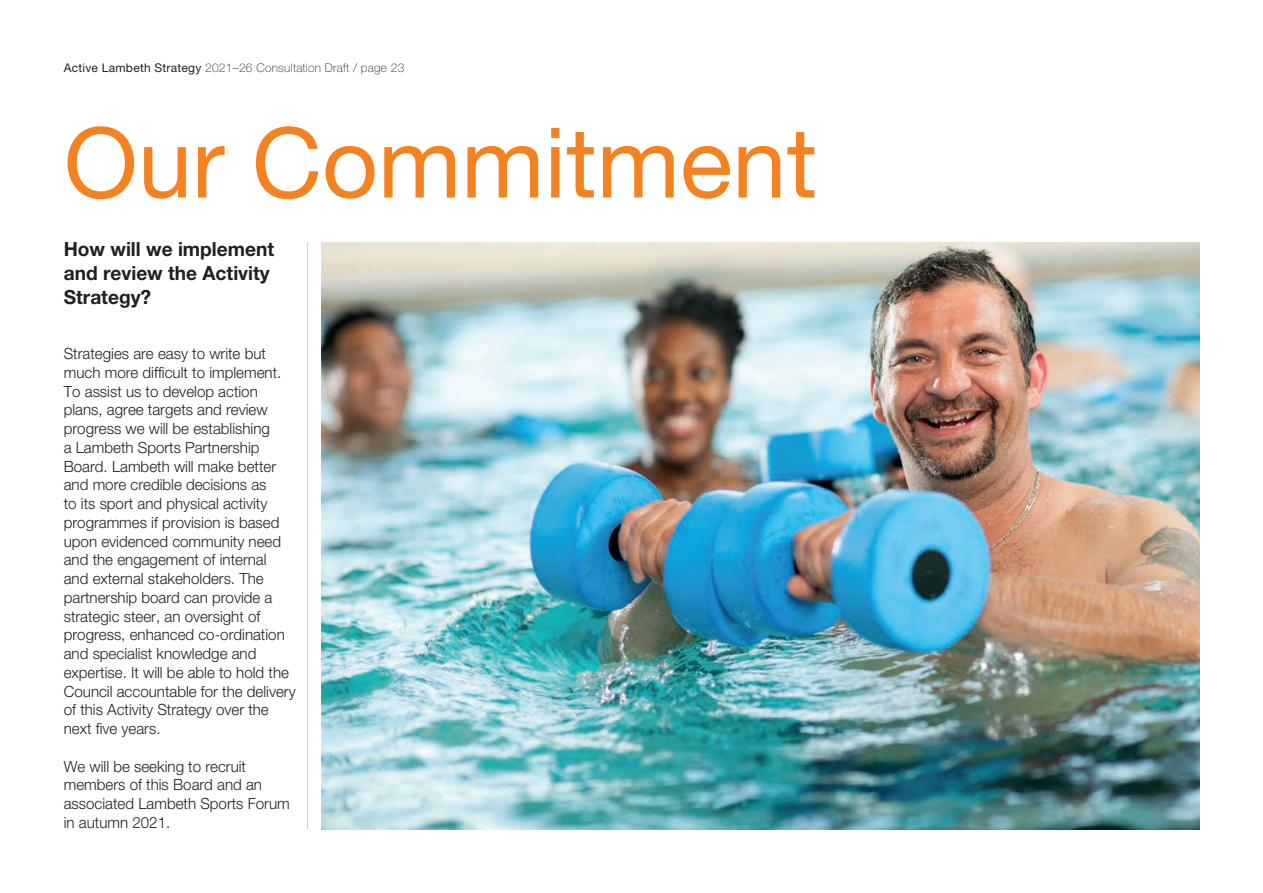
<style>
.page{position:relative;width:1263px;height:893px;background:#fff}
.page>*{position:absolute;margin:0;border:0;box-sizing:border-box;transform-origin:0 0}
.t1{font:97.5px "Helvetica Neue LT Std";color:#f58220}
.t2{font:700 19.5px/24px "Helvetica Neue LT Std";color:#231f20}
.t3{font:300 15.45px/18.8px "Helvetica Neue LT Std";color:#231f20}
.t4{font:100 12px "Helvetica Neue LT Std";letter-spacing:.02em;color:#231f20}
.s1{font-weight:400}
</style>
<div class="page">
<hr style="left:307px;top:242px;width:1px;height:587px;background:#cdcdc7">
<img style="left:322px;top:242px;width:877px;height:587px">
<p class="t4" style="left:64px;top:61px;width:342px"><span class="s1">Active Lambeth Strategy</span> 2021–26 Consultation Draft / page 23</p>
<h1 class="t1" style="left:64px;top:105px;width:755px">Our Commitment</h1>
<h2 class="t2" style="left:64px;top:237px;width:212px">How will we implement and review the Activity<br>Strategy?</h2>
<p class="t3" style="left:64px;top:344px;width:233px">Strategies are easy to write but much more difficult to implement.<br>To assist us to develop action plans, agree targets and review progress we will be establishing<br>a Lambeth Sports Partnership<br>Board. Lambeth will make better and more credible decisions as<br>to its sport and physical activity programmes if provision is based upon evidenced community need and the engagement of internal<br>and external stakeholders. The partnership board can provide a strategic steer, an oversight of progress, enhanced co-ordination and specialist knowledge and expertise. It will be able to hold the<br>Council accountable for the delivery of this Activity Strategy over the next five years.</p>
<p class="t3" style="left:64px;top:756px;width:228px">We will be seeking to recruit members of this Board and an associated Lambeth Sports Forum in autumn 2021.</p>
</div>
